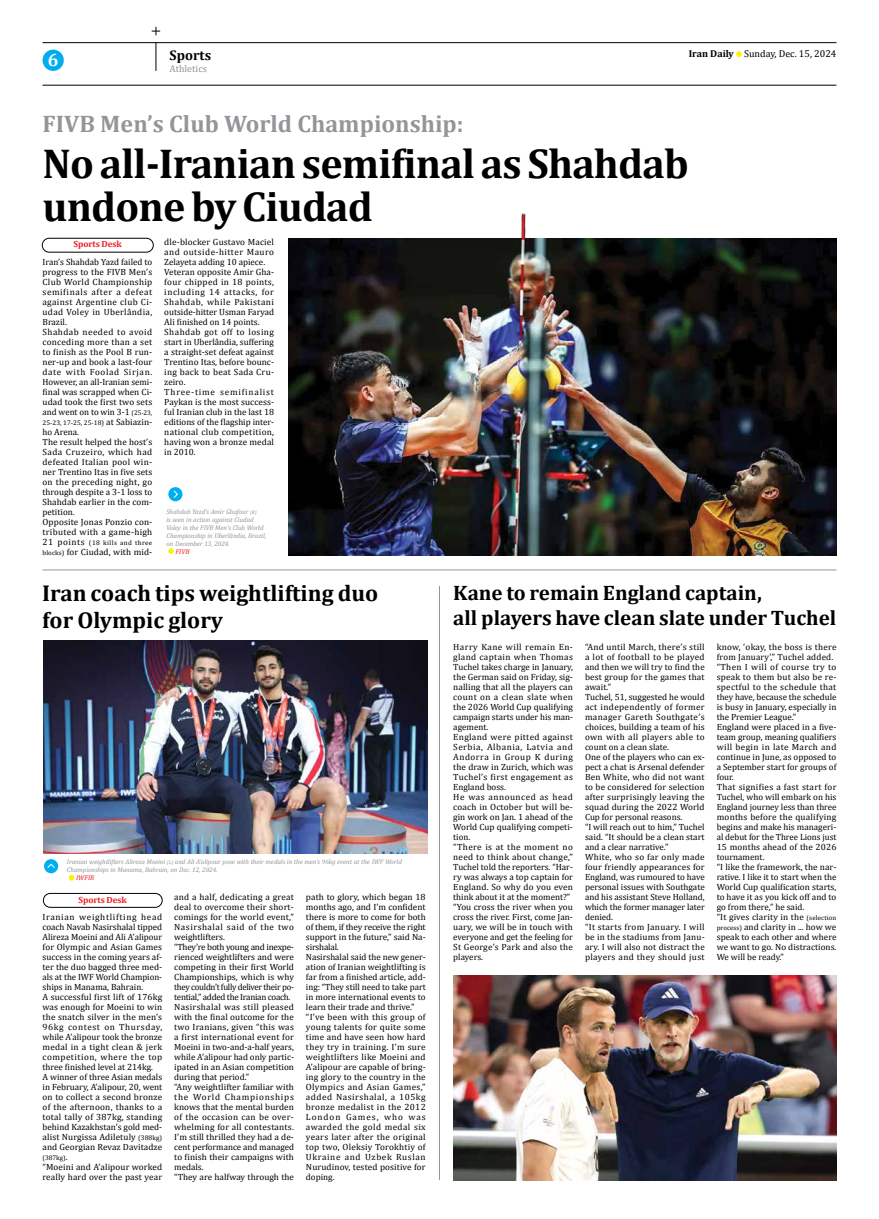
<style>
.page{position:relative;width:879px;height:1219px;background:#fff}
.page>*{position:absolute;margin:0;border:0;box-sizing:border-box;transform-origin:0 0}
.t1{font:700 42px/43px "Cambria";letter-spacing:-.02em;color:#000}
.t2{font:700 24px "Cambria";color:#939598}
.t3{font:700 23px/27.6px "Cambria";color:#000}
.t4{font:700 21px/25.2px "Cambria";color:#000}
.t5{font:700 18px "Cambria";color:#fff}
.t6{font:700 14px "Cambria";color:#000}
.t7{font:10px "Cambria";color:#000}
.t8{font:10px "Cambria";color:#939598}
.t9{font:9px/10px "Cambria";letter-spacing:.005em;color:#000}
.t10{font:700 9px "Cambria";letter-spacing:-.01em;color:#ed1d24}
.t11{font:italic 7px "Cambria";letter-spacing:-.01em;color:#ed1d24}
.t12{font:italic 6.8px/8px "Cambria";letter-spacing:-.01em;color:#939598}
.t13{font:6.8px "Cambria";letter-spacing:.045em;color:#000}
.t14{font:6.8px "Cambria";letter-spacing:.005em;color:#000}
.s1{font-weight:700}
.s2{font-size:6.8px}
.s3{font-size:9px}
.s4{font-size:5.1px}
</style>
<div class="page">
<svg style="left:156px;top:43px;width:1px;height:28px"></svg>
<hr style="left:43px;top:42px;width:793px;height:1px;background:#000">
<hr style="left:43px;top:85px;width:793px;height:1px;background:#000">
<div style="left:43px;top:50px;width:21px;height:21px;background:#00aeef;border-radius:50%"></div>
<svg style="left:736px;top:51px;width:6px;height:6px"></svg>
<div style="left:42px;top:238px;width:111px;height:14px;border:1px solid #000;border-radius:7px"></div>
<div style="left:43px;top:893px;width:119px;height:14px;border:1px solid #000;border-radius:7px"></div>
<hr style="left:43px;top:570px;width:793px;height:1px;background:#939598">
<hr style="left:439px;top:586px;width:1px;height:594px;background:#939598">
<svg style="left:168px;top:548px;width:6px;height:6px"></svg>
<div style="left:168px;top:487px;width:14px;height:14px;background:#00aeef;border-radius:50%"></div>
<svg style="left:173px;top:490px;width:5px;height:8px"></svg>
<img style="left:44px;top:641px;width:383px;height:212px">
<svg style="left:69px;top:875px;width:5px;height:6px"></svg>
<div style="left:44px;top:859px;width:14px;height:14px;background:#00aeef;border-radius:50%"></div>
<svg style="left:47px;top:864px;width:8px;height:4px"></svg>
<img style="left:453px;top:975px;width:383px;height:205px">
<img style="left:288px;top:213px;width:548px;height:343px">
<svg style="left:152px;top:27px;width:8px;height:8px"></svg>
<h3 class="t5" style="left:48px;top:54px;width:12px">6</h3>
<h3 class="t6" style="left:170px;top:50px;width:43px">Sports</h3>
<p class="t7" style="left:689px;top:50px;width:149px"><span class="s1">Iran Daily</span> Sunday, Dec. 15, 2024</p>
<p class="t8" style="left:170px;top:65px;width:39px">Athletics</p>
<h2 class="t2" style="left:43px;top:107px;width:423px">FIVB Men’s Club World Championship:</h2>
<h1 class="t1" style="left:43px;top:141px;width:648px">No all-Iranian semifinal as Shahdab undone by Ciudad</h1>
<p class="t10" style="left:74px;top:241px;width:50px">Sports Desk</p>
<p class="t9" style="left:43px;top:258px;width:111px">Iran’s Shahdab Yazd failed to progress to the FIVB Men’s<br>Club World Championship semifinals after a defeat against Argentine club Ci&shy;udad Voley in Uberlândia,<br>Brazil.<br>Shahdab needed to avoid conceding more than a set to finish as the Pool B run&shy;ner-up and book a last-four date with Foolad Sirjan.<br>However, an all-Iranian semi&shy;final was scrapped when Ci&shy;udad took the first two sets and went on to win 3-1 <span class="s2">(25-23,</span></p>
<p class="t14" style="left:43px;top:420px;width:111px">25-23, 17-25, 25-18) <span class="s3">at Sabiazin-</span></p>
<p class="t9" style="left:43px;top:428px;width:111px">ho Arena.<br>The result helped the host’s<br>Sada Cruzeiro, which had defeated Italian pool win&shy;ner Trentino Itas in five sets on the preceding night, go through despite a 3-1 loss to<br>Shahdab earlier in the com&shy;petition.<br>Opposite Jonas Ponzio con&shy;tributed with a game-high</p>
<p class="t13" style="left:43px;top:540px;width:111px"><span class="s3">21 points</span> (18 kills and three</p>
<p class="t9" style="left:43px;top:548px;width:111px"><span class="s2">blocks)</span> for Ciudad, with mid-</p>
<p class="t9" style="left:164px;top:238px;width:111px">dle-blocker Gustavo Maciel and outside-hitter Mauro<br>Zelayeta adding 10 apiece.<br>Veteran opposite Amir Gha&shy;four chipped in 18 points, including 14 attacks, for<br>Shahdab, while Pakistani outside-hitter Usman Faryad<br>Ali finished on 14 points.<br>Shahdab got off to losing start in Uberlândia, suffering a straight-set defeat against<br>Trentino Itas, before bounc&shy;ing back to beat Sada Cru&shy;zeiro.<br>Three-time semifinalist<br>Paykan is the most success&shy;ful Iranian club in the last 18 editions of the flagship inter&shy;national club competition, having won a bronze medal in 2010.</p>
<p class="t12" style="left:166px;top:508px;width:101px">Shahdab Yazd’s Amir Ghafour <span class="s4">(R)<br></span>is seen in action against Ciudad<br>Voley in the FIVB Men’s Club World<br>Championship in Uberlândia, Brazil, on December 13, 2024.</p>
<p class="t11" style="left:176px;top:549px;width:15px">FIVB</p>
<h3 class="t3" style="left:42px;top:581px;width:338px">Iran coach tips weightlifting duo for Olympic glory</h3>
<h3 class="t4" style="left:453px;top:582px;width:385px">Kane to remain England captain,<br>all players have clean slate under Tuchel</h3>
<p class="t9" style="left:453px;top:643px;width:121px">Harry Kane will remain En&shy;gland captain when Thomas<br>Tuchel takes charge in January, the German said on Friday, sig&shy;nalling that all the players can count on a clean slate when the 2026 World Cup qualifying campaign starts under his man&shy;agement.<br>England were pitted against<br>Serbia, Albania, Latvia and<br>Andorra in Group K during the draw in Zurich, which was<br>Tuchel’s first engagement as<br>England boss.<br>He was announced as head coach in October but will be&shy;gin work on Jan. 1 ahead of the<br>World Cup qualifying competi&shy;tion.<br>“There is at the moment no need to think about change,”<br>Tuchel told the reporters. “Har&shy;ry was always a top captain for<br>England. So why do you even think about it at the moment?” “You cross the river when you cross the river. First, come Jan&shy;uary, we will be in touch with everyone and get the feeling for<br>St George’s Park and also the players.</p>
<p class="t9" style="left:585px;top:643px;width:121px">“And until March, there’s still a lot of football to be played and then we will try to find the best group for the games that await.”<br>Tuchel, 51, suggested he would act independently of former manager Gareth Southgate’s choices, building a team of his own with all players able to count on a clean slate.<br>One of the players who can ex&shy;pect a chat is Arsenal defender<br>Ben White, who did not want to be considered for selection after surprisingly leaving the squad during the 2022 World<br>Cup for personal reasons.<br>“I will reach out to him,” Tuchel said. “It should be a clean start and a clear narrative.”<br>White, who so far only made four friendly appearances for<br>England, was rumoured to have personal issues with Southgate and his assistant Steve Holland, which the former manager later denied.<br>“It starts from January. I will be in the stadiums from Janu&shy;ary. I will also not distract the players and they should just</p>
<p class="t9" style="left:717px;top:643px;width:121px">know, ‘okay, the boss is there from January’,” Tuchel added. “Then I will of course try to speak to them but also be re&shy;spectful to the schedule that they have, because the schedule is busy in January, especially in the Premier League.”<br>England were placed in a five&shy;team group, meaning qualifiers will begin in late March and continue in June, as opposed to a September start for groups of four.<br>That signifies a fast start for<br>Tuchel, who will embark on his<br>England journey less than three months before the qualifying begins and make his manageri&shy;al debut for the Three Lions just<br>15 months ahead of the 2026 tournament.<br>“I like the framework, the nar&shy;rative. I like it to start when the<br>World Cup qualification starts, to have it as you kick off and to go from there,” he said.<br>“It gives clarity in the <span class="s2">(selection process)</span> and clarity in ... how we speak to each other and where we want to go. No distractions.<br>We will be ready.”</p>
<p class="t12" style="left:67px;top:859px;width:336px">Iranian weightlifters Alireza Moeini <span class="s4">(L)</span> and Ali A’alipour pose with their medals in the men’s 96kg event at the IWF World<br>Championships in Manama, Bahrain, on Dec. 12, 2024.</p>
<p class="t11" style="left:76px;top:875px;width:20px">IWFIR</p>
<p class="t9" style="left:174px;top:893px;width:121px">and a half, dedicating a great deal to overcome their short&shy;comings for the world event,”<br>Nasirshalal said of the two weightlifters.<br>“They’re both young and inexpe&shy;rienced weightlifters and were competing in their first World<br>Championships, which is why they couldn’t fully deliver their po&shy;tential,” added the Iranian coach.<br>Nasirshalal was still pleased with the final outcome for the two Iranians, given “this was a first international event for<br>Moeini in two-and-a-half years, while A’alipour had only partic&shy;ipated in an Asian competition during that period.”<br>“Any weightlifter familiar with the World Championships knows that the mental burden of the occasion can be over&shy;whelming for all contestants.<br>I’m still thrilled they had a de&shy;cent performance and managed to finish their campaigns with medals.<br>“They are halfway through the</p>
<p class="t9" style="left:306px;top:893px;width:121px">path to glory, which began 18 months ago, and I’m confident there is more to come for both of them, if they receive the right support in the future,” said Na&shy;sirshalal.<br>Nasirshalal said the new gener&shy;ation of Iranian weightlifting is far from a finished article, add&shy;ing: “They still need to take part in more international events to learn their trade and thrive.” “I’ve been with this group of young talents for quite some time and have seen how hard they try in training. I’m sure weightlifters like Moeini and<br>A’alipour are capable of bring&shy;ing glory to the country in the<br>Olympics and Asian Games,” added Nasirshalal, a 105kg bronze medalist in the 2012<br>London Games, who was awarded the gold medal six years later after the original top two, Oleksiy Torokhtiy of<br>Ukraine and Uzbek Ruslan<br>Nurudinov, tested positive for doping.</p>
<p class="t10" style="left:79px;top:897px;width:50px">Sports Desk</p>
<p class="t9" style="left:43px;top:913px;width:121px">Iranian weightlifting head coach Navab Nasirshalal tipped<br>Alireza Moeini and Ali A’alipour for Olympic and Asian Games success in the coming years af&shy;ter the duo bagged three med&shy;als at the IWF World Champion&shy;ships in Manama, Bahrain.<br>A successful first lift of 176kg was enough for Moeini to win the snatch silver in the men’s<br>96kg contest on Thursday, while A’alipour took the bronze medal in a tight clean &amp; jerk competition, where the top three finished level at 214kg.<br>A winner of three Asian medals in February, A’alipour, 20, went on to collect a second bronze of the afternoon, thanks to a total tally of 387kg, standing behind Kazakhstan’s gold med&shy;alist Nurgissa Adiletuly <span class="s2">(388kg) </span>and Georgian Revaz Davitadze</p>
<p class="t13" style="left:43px;top:1155px;width:27px">(387kg)<span class="s3">.</span></p>
<p class="t9" style="left:43px;top:1163px;width:121px">“Moeini and A’alipour worked really hard over the past year</p>
</div>
